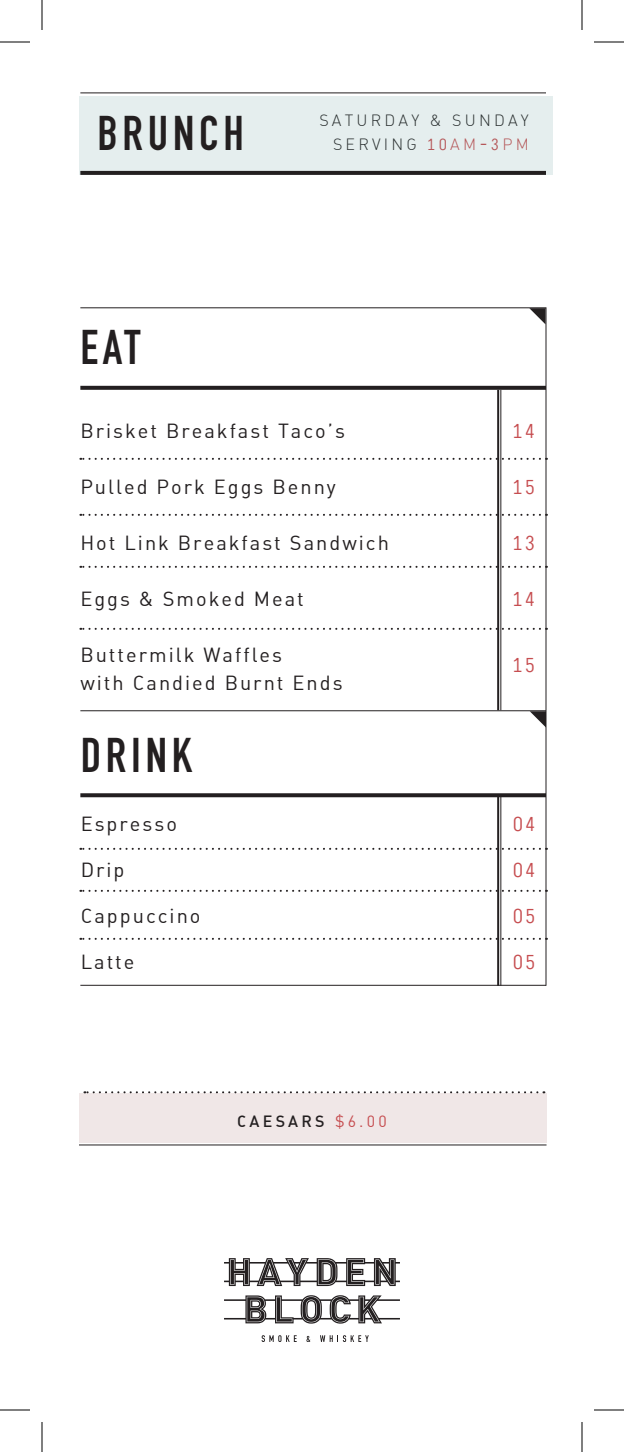
<style>
.page{position:relative;width:624px;height:1452px;background:#fff}
.page>*{position:absolute;margin:0;border:0;box-sizing:border-box;transform-origin:0 0}
.t1{font:700 48px "DIN Condensed";letter-spacing:.1em;color:#231f20}
.t2{font:20px "DIN Alternate";letter-spacing:.1em;color:#231f20}
.t3{font:20px "Numbers Claimcheck";letter-spacing:.1em;color:#c64d50}
.t4{font:16px "DIN Light Alternate";letter-spacing:.2em;color:#231f20}
.t5{font:16px "DIN Medium Alternate";letter-spacing:.2em;color:#231f20}
.s1{font-family:"Numbers Claimcheck";color:#c64d50}
.s2{color:#c64d50}
.s3{font-family:"DIN Alternate";color:#c64d50}
.s4{font-family:"DIN";color:#c64d50}
</style>
<div class="page">
<svg style="left:224px;top:1258px;width:176px;height:28px"></svg>
<svg style="left:224px;top:1295px;width:176px;height:29px"></svg>
<svg style="left:262px;top:1335px;width:35px;height:7px"></svg>
<svg style="left:306px;top:1336px;width:4px;height:6px"></svg>
<svg style="left:320px;top:1335px;width:49px;height:7px"></svg>
<svg style="left:79px;top:307px;width:468px;height:679px"></svg>
<svg style="left:80px;top:458px;width:460px;height:2px"></svg>
<svg style="left:80px;top:514px;width:460px;height:2px"></svg>
<svg style="left:80px;top:566px;width:460px;height:2px"></svg>
<svg style="left:80px;top:628px;width:460px;height:2px"></svg>
<hr style="left:497px;top:390px;width:2px;height:320px;background:#231f20">
<hr style="left:501px;top:390px;width:1px;height:320px;background:#231f20">
<svg style="left:80px;top:848px;width:460px;height:2px"></svg>
<svg style="left:80px;top:890px;width:460px;height:2px"></svg>
<svg style="left:80px;top:938px;width:460px;height:2px"></svg>
<hr style="left:80px;top:985px;width:466px;height:1px;background:#231f20">
<hr style="left:497px;top:797px;width:2px;height:189px;background:#231f20">
<hr style="left:501px;top:797px;width:1px;height:189px;background:#231f20">
<svg style="left:80px;top:793px;width:466px;height:4px;background:#312d2e"></svg>
<hr style="left:80px;top:710px;width:466px;height:1px;background:#231f20">
<svg style="left:529px;top:308px;width:17px;height:16px"></svg>
<svg style="left:530px;top:711px;width:16px;height:17px"></svg>
<div style="left:80px;top:1093px;width:467px;height:50px;background:#f0e7e7"></div>
<hr style="left:79px;top:1144px;width:468px;height:1px;background:#231f20">
<svg style="left:84px;top:1091px;width:453px;height:2px"></svg>
<div style="left:79px;top:96px;width:473px;height:79px;background:#e5eeee"></div>
<svg style="left:80px;top:171px;width:466px;height:4px;background:#272425"></svg>
<hr style="left:80px;top:92px;width:466px;height:1px;background:#231f20">
<hr style="left:0;top:42px;width:30px;height:1px;background:#000">
<hr style="left:594px;top:42px;width:30px;height:1px;background:#000">
<hr style="left:0;top:1410px;width:30px;height:1px;background:#000">
<hr style="left:594px;top:1410px;width:30px;height:1px;background:#000">
<hr style="left:42px;top:0;width:1px;height:30px;background:#000">
<hr style="left:42px;top:1422px;width:1px;height:30px;background:#000">
<hr style="left:582px;top:0;width:1px;height:30px;background:#000">
<hr style="left:582px;top:1422px;width:1px;height:30px;background:#000">
<p class="t1" style="left:97px;top:100px;width:148px">BRUNCH</p>
<p class="t1" style="left:80px;top:315px;width:62px">EAT</p>
<p class="t4" style="left:319px;top:110px;width:211px">SATURDAY &amp; SUNDAY</p>
<p class="t4" style="left:333px;top:134px;width:197px">SERVING <span class="s1">10</span><span class="s2">AM</span><span class="s1">-3</span><span class="s2">PM</span></p>
<p class="t2" style="left:80px;top:418px;width:266px">Brisket Breakfast Taco’s</p>
<p class="t3" style="left:512px;top:421px;width:24px">14</p>
<p class="t2" style="left:80px;top:474px;width:257px">Pulled Pork Eggs Benny</p>
<p class="t3" style="left:512px;top:477px;width:24px">15</p>
<p class="t2" style="left:80px;top:530px;width:310px">Hot Link Breakfast Sandwich</p>
<p class="t3" style="left:512px;top:533px;width:24px">13</p>
<p class="t2" style="left:80px;top:586px;width:225px">Eggs &amp; Smoked Meat</p>
<p class="t3" style="left:512px;top:589px;width:24px">14</p>
<p class="t2" style="left:80px;top:642px;width:203px">Buttermilk Waffles</p>
<p class="t3" style="left:512px;top:655px;width:24px">15</p>
<p class="t2" style="left:80px;top:670px;width:264px">with Candied Burnt Ends</p>
<p class="t1" style="left:81px;top:723px;width:113px">DRINK</p>
<p class="t2" style="left:81px;top:812px;width:98px">Espresso</p>
<p class="t3" style="left:513px;top:815px;width:24px">04</p>
<p class="t2" style="left:81px;top:858px;width:45px">Drip</p>
<p class="t3" style="left:513px;top:861px;width:24px">04</p>
<p class="t2" style="left:81px;top:904px;width:121px">Cappuccino</p>
<p class="t3" style="left:513px;top:907px;width:24px">05</p>
<p class="t2" style="left:81px;top:950px;width:55px">Latte</p>
<p class="t3" style="left:513px;top:953px;width:24px">05</p>
<p class="t5" style="left:237px;top:1111px;width:151px">CAESARS <span class="s3">$</span><span class="s4">6.00</span></p>
</div>
